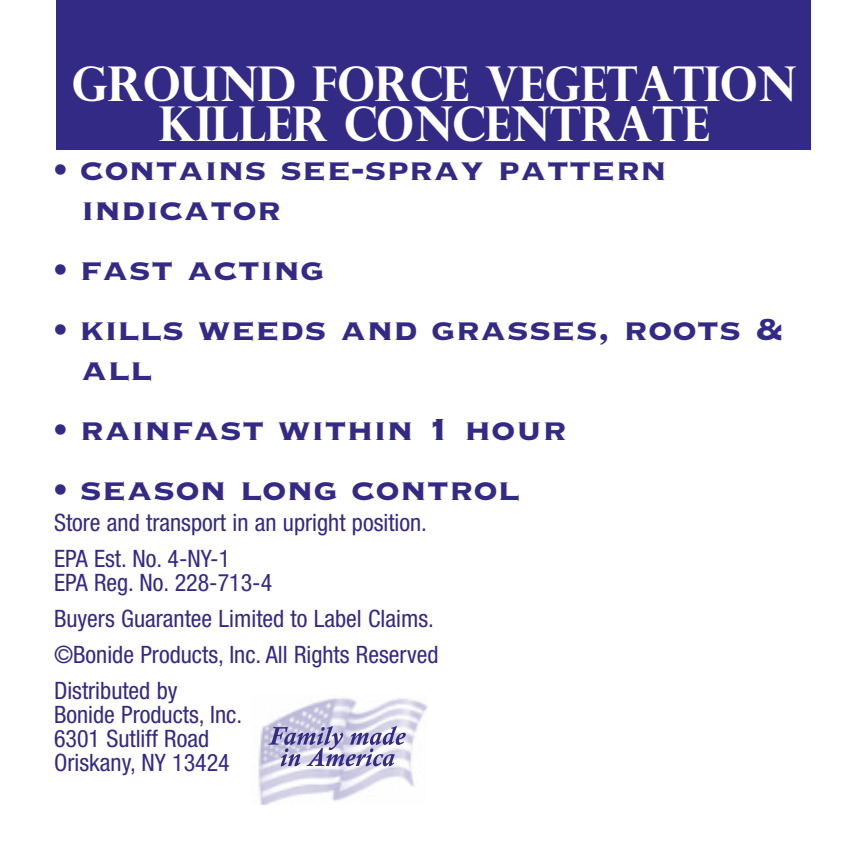
<style>
.page{position:relative;width:864px;height:864px;background:#fff}
.page>*{position:absolute;margin:0;border:0;box-sizing:border-box;transform-origin:0 0}
.t1{font:48px/40px "Perpetua Titling MT Bold";letter-spacing:-.01em;color:#fff;text-align:center;scale:.95 1}
.t2{font:40px/40px "Copperplate Thirty Three BC";color:#332a86}
.t3{font:condensed 24px/36px "Helvetica Neue";color:#332a86}
</style>
<div class="page">
<div style="left:56px;top:0;width:754px;height:150px;background:#332a86"></div>
<img style="left:258px;top:698px;width:170px;height:106px">
<svg style="left:268px;top:726px;width:138px;height:40px;background:#ada9ce"></svg>
<h1 class="t1" style="left:72px;top:63px;width:764px">GROUND FORCE VEGETATION<br>KILLER CONCENTRATE</h1>
<h2 class="t2" style="left:81px;top:149px;width:587px;text-indent:-27px">• contains see-spray pattern indicator</h2>
<h2 class="t2" style="left:54px;top:249px;width:272px">• fast acting</h2>
<h2 class="t2" style="left:81px;top:309px;width:704px;text-indent:-27px">• kills weeds and grasses, roots &amp; all</h2>
<h2 class="t2" style="left:54px;top:409px;width:514px">• rainfast within 1 hour</h2>
<h2 class="t2" style="left:54px;top:469px;width:467px">• season long control</h2>
<p class="t3" style="left:54px;top:504px;width:374px">Store and transport in an upright position.<br>EPA Est. No. 4-NY-1</p>
<p class="t3" style="left:54px;top:564px;width:386px">EPA Reg. No. 228-713-4<br>Buyers Guarantee Limited to Label Claims. ©Bonide Products, Inc. All Rights Reserved<br>Distributed by</p>
<p class="t3" style="left:54px;top:702px;width:190px;line-height:24px">Bonide Products, Inc.<br>6301 Sutliff Road<br>Oriskany, NY 13424</p>
</div>
